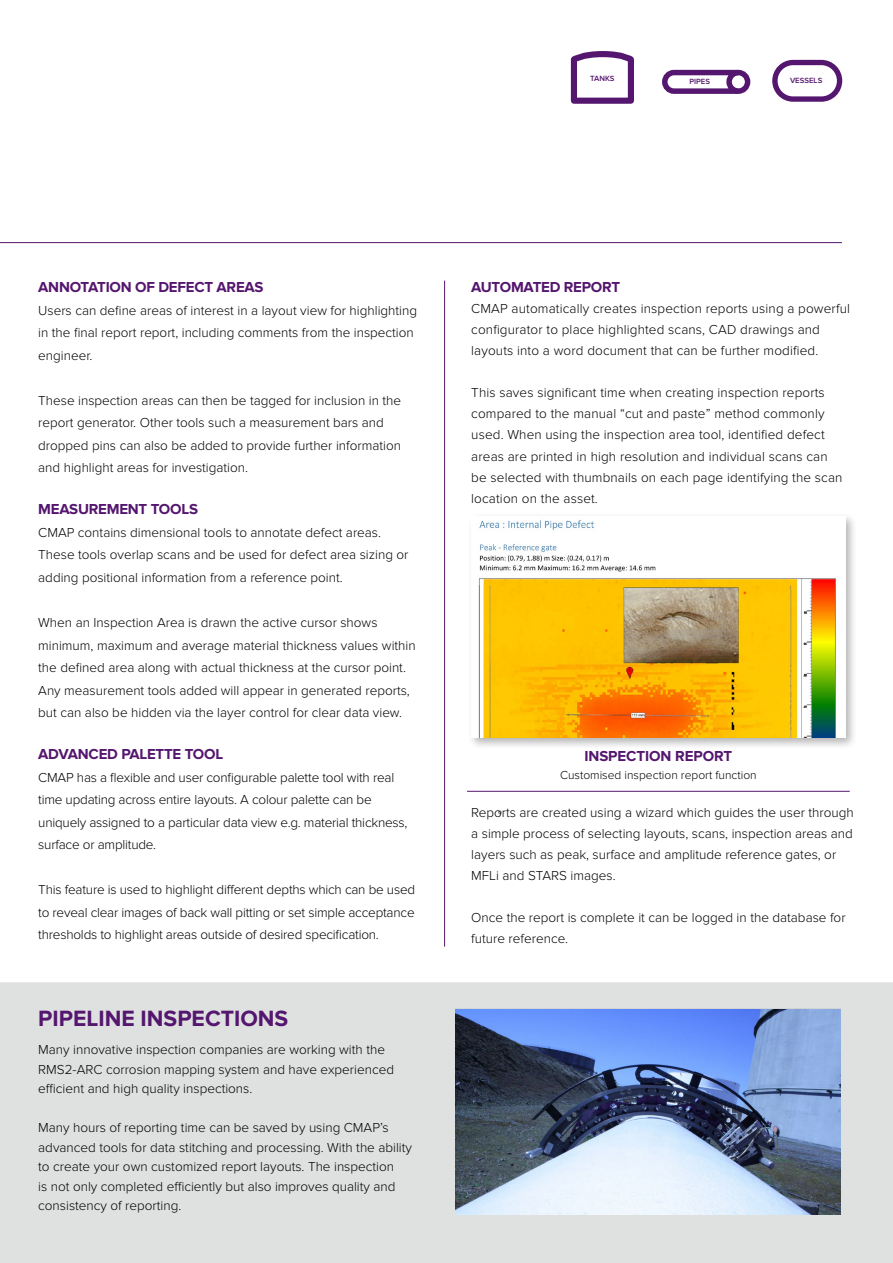
<style>
.page{position:relative;width:893px;height:1263px;background:#fff}
.page>*{position:absolute;margin:0;border:0;box-sizing:border-box;transform-origin:0 0}
.t1{font:700 22.95px "Proxima Nova";color:#54166e}
.t2{font:700 15px "Proxima Nova";letter-spacing:-.015em;color:#54166e}
.t3{font:300 13.5px/22.5px "Proxima Nova";color:#000}
.t4{font:300 12px "Proxima Nova";color:#000}
.t5{font:600 7.8px "Proxima Nova";color:#54166e}
</style>
<div class="page">
<div style="left:0;top:982px;width:893px;height:281px;background:#dfe0e0"></div>
<hr style="left:0;top:242px;width:842px;height:1px;background:#54166e">
<svg style="left:570px;top:51px;width:64px;height:53px"></svg>
<svg style="left:772px;top:59px;width:71px;height:43px"></svg>
<svg style="left:662px;top:69px;width:89px;height:25px"></svg>
<hr style="left:444px;top:281px;width:1px;height:666px;background:#54166e">
<img style="left:455px;top:1009px;width:385px;height:205px">
<div style="left:468px;top:513px;width:390px;height:237px;background:#000;opacity:.3"></div>
<img style="left:471px;top:517px;width:374px;height:221px">
<hr style="left:467px;top:791px;width:383px;height:1px;background:#54166e">
<p class="t5" style="left:590px;top:74px;width:26px">TANKS</p>
<p class="t5" style="left:689px;top:77px;width:22px">PIPES</p>
<p class="t5" style="left:790px;top:76px;width:34px">VESSELS</p>
<p class="t2" style="left:38px;top:279px;width:227px">ANNOTATION OF DEFECT AREAS</p>
<p class="t3" style="left:38px;top:299px;width:380px">Users can define areas of interest in a layout view for highlighting in the final report report, including comments from the inspection engineer.</p>
<p class="t3" style="left:38px;top:389px;width:364px">These inspection areas can then be tagged for inclusion in the report generator. Other tools such a measurement bars and dropped pins can also be added to provide further information and highlight areas for investigation.</p>
<p class="t2" style="left:38px;top:501px;width:161px">MEASUREMENT TOOLS</p>
<p class="t3" style="left:38px;top:521px;width:372px">CMAP contains dimensional tools to annotate defect areas.<br>These tools overlap scans and be used for defect area sizing or adding positional information from a reference point.</p>
<p class="t3" style="left:38px;top:611px;width:379px">When an Inspection Area is drawn the active cursor shows minimum, maximum and average material thickness values within the defined area along with actual thickness at the cursor point.<br>Any measurement tools added will appear in generated reports, but can also be hidden via the layer control for clear data view.</p>
<p class="t2" style="left:38px;top:745px;width:186px">ADVANCED PALETTE TOOL</p>
<p class="t3" style="left:38px;top:766px;width:371px">CMAP has a flexible and user configurable palette tool with real time updating across entire layouts. A colour palette can be uniquely assigned to a particular data view e.g. material thickness, surface or amplitude.</p>
<p class="t3" style="left:38px;top:878px;width:378px;text-align:justify">This feature is used to highlight different depths which can be used to reveal clear images of back wall pitting or set simple acceptance thresholds to highlight areas outside of desired specification.</p>
<h1 class="t1" style="left:38px;top:1005px;width:252px">PIPELINE INSPECTIONS</h1>
<p class="t3" style="left:38px;top:1040px;width:357px;line-height:19.5px">Many innovative inspection companies are working with the<br>RMS2-ARC corrosion mapping system and have experienced efficient and high quality inspections.</p>
<p class="t3" style="left:38px;top:1118px;width:375px;line-height:19.5px">Many hours of reporting time can be saved by using CMAP’s advanced tools for data stitching and processing. With the ability to create your own customized report layouts. The inspection<br>is not only completed efficiently but also improves quality and consistency of reporting.</p>
<p class="t2" style="left:471px;top:279px;width:150px">AUTOMATED REPORT</p>
<p class="t3" style="left:471px;top:299px;width:380px;line-height:21px">CMAP automatically creates inspection reports using a powerful configurator to place highlighted scans, CAD drawings and layouts into a word document that can be further modified.</p>
<p class="t3" style="left:471px;top:383px;width:373px;line-height:21px">This saves significant time when creating inspection reports compared to the manual “cut and paste” method commonly used. When using the inspection area tool, identified defect areas are printed in high resolution and individual scans can be selected with thumbnails on each page identifying the scan location on the asset.</p>
<p class="t2" style="left:584px;top:747px;width:149px">INSPECTION REPORT</p>
<p class="t4" style="left:560px;top:768px;width:198px">Customised inspection report function</p>
<p class="t3" style="left:471px;top:802px;width:384px;line-height:21px">Reports are created using a wizard which guides the user through a simple process of selecting layouts, scans, inspection areas and layers such as peak, surface and amplitude reference gates, or MFLi and STARS images.</p>
<p class="t3" style="left:471px;top:907px;width:376px;line-height:21px">Once the report is complete it can be logged in the database for future reference.</p>
</div>
